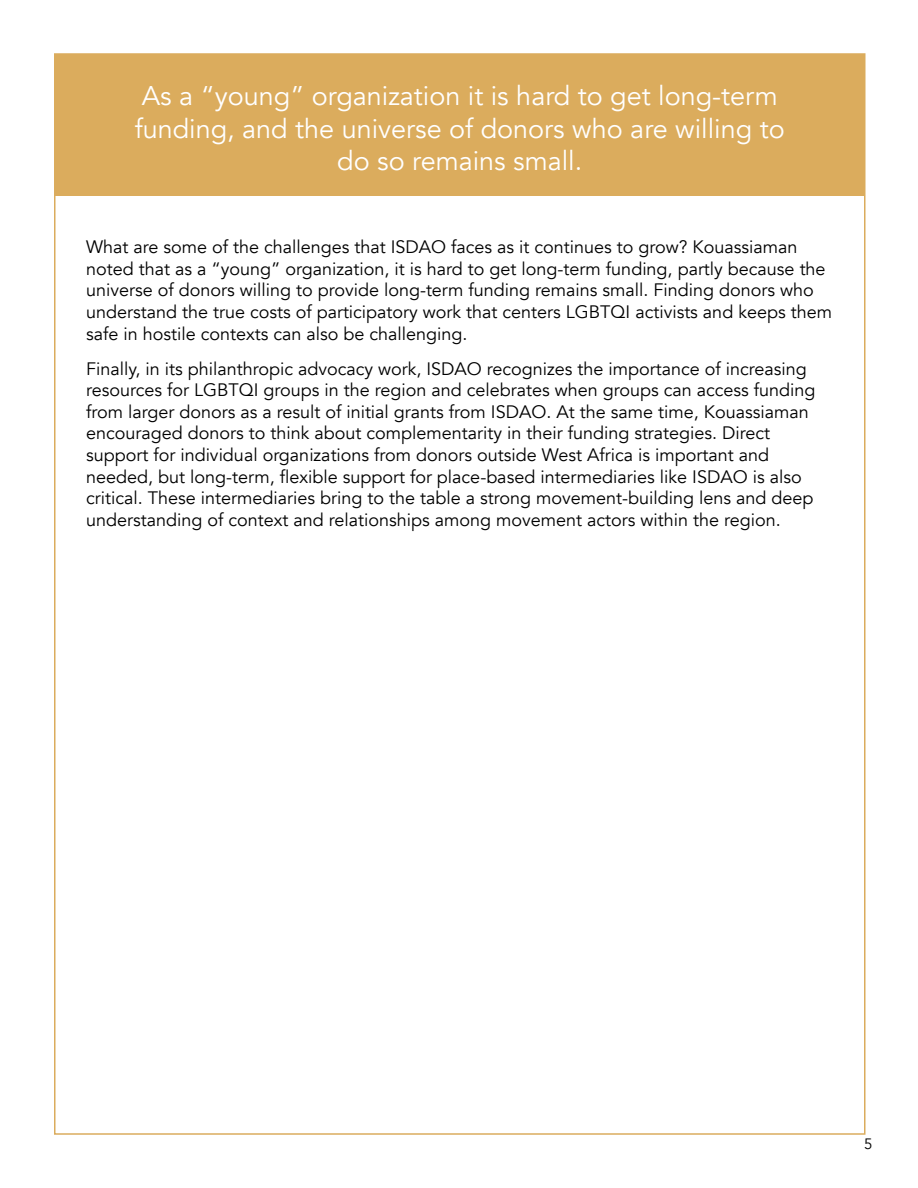
<style>
.page{position:relative;width:918px;height:1188px;background:#fff}
.page>*{position:absolute;margin:0;border:0;box-sizing:border-box;transform-origin:0 0}
.t1{font:27px/32.4px "Avenir";color:#fff;text-align:center}
.t2{font:18px/21.6px "Avenir";color:#000}
.t3{font:15px "Avenir";color:#000}
</style>
<div class="page">
<div style="left:55px;top:54px;width:810px;height:142px;background:#dbac5d"></div>
<h1 class="t1" style="left:135px;top:80px;width:651px">As a “young” organization it is hard to get long-term funding, and the universe of donors who are willing to do so remains small.</h1>
<p class="t2" style="left:86px;top:236px;width:747px">What are some of the challenges that ISDAO faces as it continues to grow? Kouassiaman noted that as a “young” organization, it is hard to get long-term funding, partly because the universe of donors willing to provide long-term funding remains small. Finding donors who understand the true costs of participatory work that centers LGBTQI activists and keeps them safe in hostile contexts can also be challenging.</p>
<p class="t2" style="left:86px;top:358px;width:731px">Finally, in its philanthropic advocacy work, ISDAO recognizes the importance of increasing resources for LGBTQI groups in the region and celebrates when groups can access funding from larger donors as a result of initial grants from ISDAO. At the same time, Kouassiaman encouraged donors to think about complementarity in their funding strategies. Direct support for individual organizations from donors outside West Africa is important and needed, but long-term, flexible support for place-based intermediaries like ISDAO is also critical. These intermediaries bring to the table a strong movement-building lens and deep understanding of context and relationships among movement actors within the region.</p>
<p class="t3" style="left:864px;top:1135px;width:10px">5</p>
</div>
